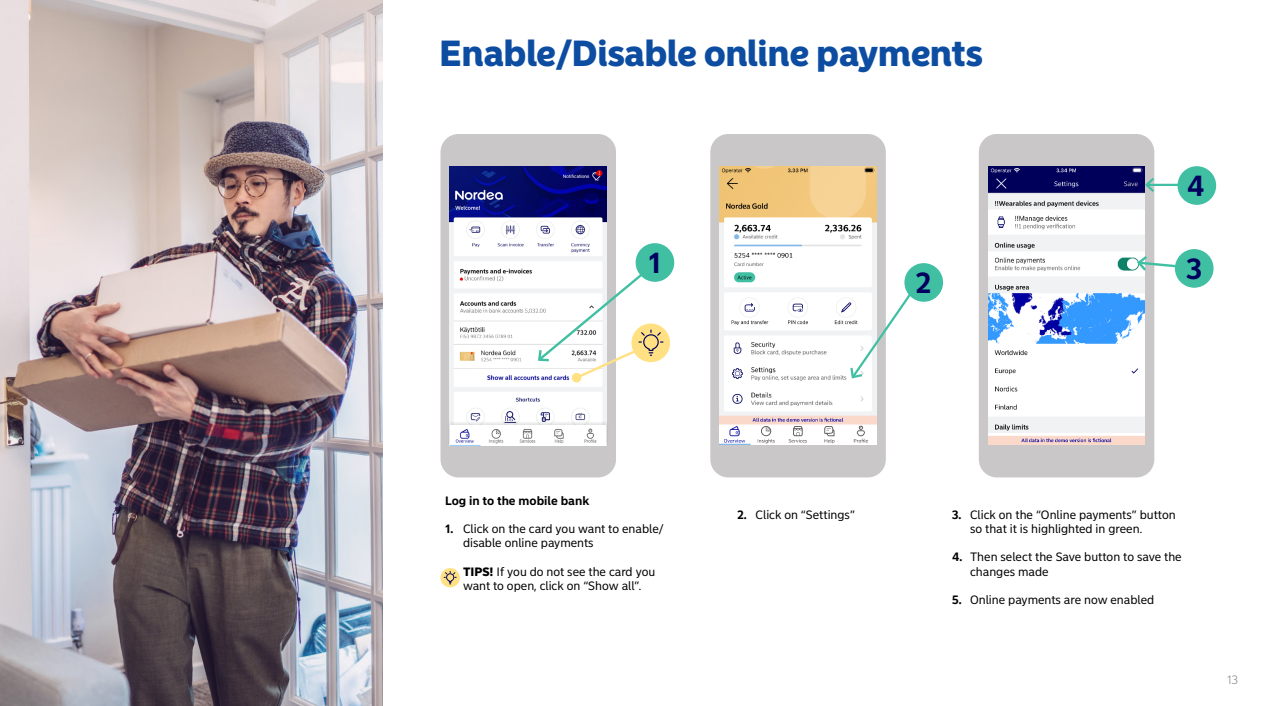
<style>
.page{position:relative;width:1263px;height:706px;background:#fff}
.page>*{position:absolute;margin:0;border:0;box-sizing:border-box;transform-origin:0 0}
.Heading_1{font:900 36px "Nordea Sans Large";color:#0d4da1}
.t1{font:700 28.8px "Nordea Sans Large";color:#00005e}
.Body_text_4_-_Number{font:12px/14.1px "Nordea Sans Small";color:#000}
.Info_and_image_text{font:700 12px "Nordea Sans Small";color:#000}
.t2{font:300 12px "Nordea Sans Large";color:#8b8a8d}
.s1{font-weight:700}
.s2{font-weight:900}
</style>
<div class="page">
<div style="left:440px;top:134px;width:176px;height:343px;background:#c9c7c7;border-radius:18px"></div>
<div style="left:710px;top:134px;width:176px;height:343px;background:#c9c7c7;border-radius:18px"></div>
<div style="left:979px;top:134px;width:175px;height:343px;background:#c9c7c7;border-radius:18px"></div>
<img style="left:988px;top:166px;width:156px;height:278px">
<img style="left:720px;top:166px;width:156px;height:278px">
<img style="left:450px;top:167px;width:156px;height:253px">
<div style="left:1175px;top:249px;width:38px;height:39px;background:#40bfa3;border-radius:50%"></div>
<svg style="left:1135px;top:253px;width:46px;height:20px"></svg>
<div style="left:636px;top:243px;width:38px;height:39px;background:#40bfa3;border-radius:50%"></div>
<div style="left:572px;top:373px;width:9px;height:9px;background:#ffe183;border-radius:50%"></div>
<div style="left:631px;top:323px;width:39px;height:39px;background:#ffe183;border-radius:50%"></div>
<svg style="left:536px;top:269px;width:128px;height:112px"></svg>
<svg style="left:440px;top:568px;width:20px;height:19px"></svg>
<svg style="left:444px;top:571px;width:13px;height:13px"></svg>
<img style="left:0;top:0;width:382px;height:706px">
<div style="left:904px;top:263px;width:39px;height:39px;background:#40bfa3;border-radius:50%"></div>
<svg style="left:849px;top:285px;width:68px;height:95px"></svg>
<div style="left:447px;top:420px;width:162px;height:27px;background:#000;opacity:.12"></div>
<img style="left:450px;top:425px;width:156px;height:21px">
<div style="left:1177px;top:166px;width:39px;height:39px;background:#40bfa3;border-radius:50%"></div>
<hr style="left:1146px;top:184px;width:34px;height:2px;background:#40bfa3">
<svg style="left:1143px;top:175px;width:13px;height:19px"></svg>
<p class="Heading_1" style="left:440px;top:31px;width:544px">Enable/Disable online payments</p>
<h2 class="t1" style="left:1187px;top:169px;width:19px">4</h2>
<h2 class="t1" style="left:648px;top:245px;width:15px">1</h2>
<h2 class="t1" style="left:1187px;top:251px;width:17px">3</h2>
<h2 class="t1" style="left:916px;top:265px;width:16px">2</h2>
<p class="Info_and_image_text" style="left:445px;top:493px;width:146px">Log in to the mobile bank</p>
<p class="Body_text_4_-_Number" style="left:463px;top:522px;width:202px;text-indent:-18px"><span class="s1">1.</span> Click on the card you want to enable/ disable online payments</p>
<p class="Body_text_4_-_Number" style="left:463px;top:564px;width:194px"><span class="s2">TIPS!</span> If you do not see the card you want to open, click on “Show all”.</p>
<p class="Body_text_4_-_Number" style="left:737px;top:508px;width:119px"><span class="s1">2.</span> Click on “Settings”</p>
<p class="Body_text_4_-_Number" style="left:970px;top:508px;width:207px;text-indent:-18px"><span class="s1">3.</span> Click on the “Online payments” button so that it is highlighted in green.</p>
<p class="Body_text_4_-_Number" style="left:970px;top:550px;width:213px;text-indent:-18px"><span class="s1">4.</span> Then select the Save button to save the changes made</p>
<p class="Body_text_4_-_Number" style="left:952px;top:593px;width:204px"><span class="s1">5.</span> Online payments are now enabled</p>
<p class="t2" style="left:1227px;top:673px;width:13px">13</p>
</div>
